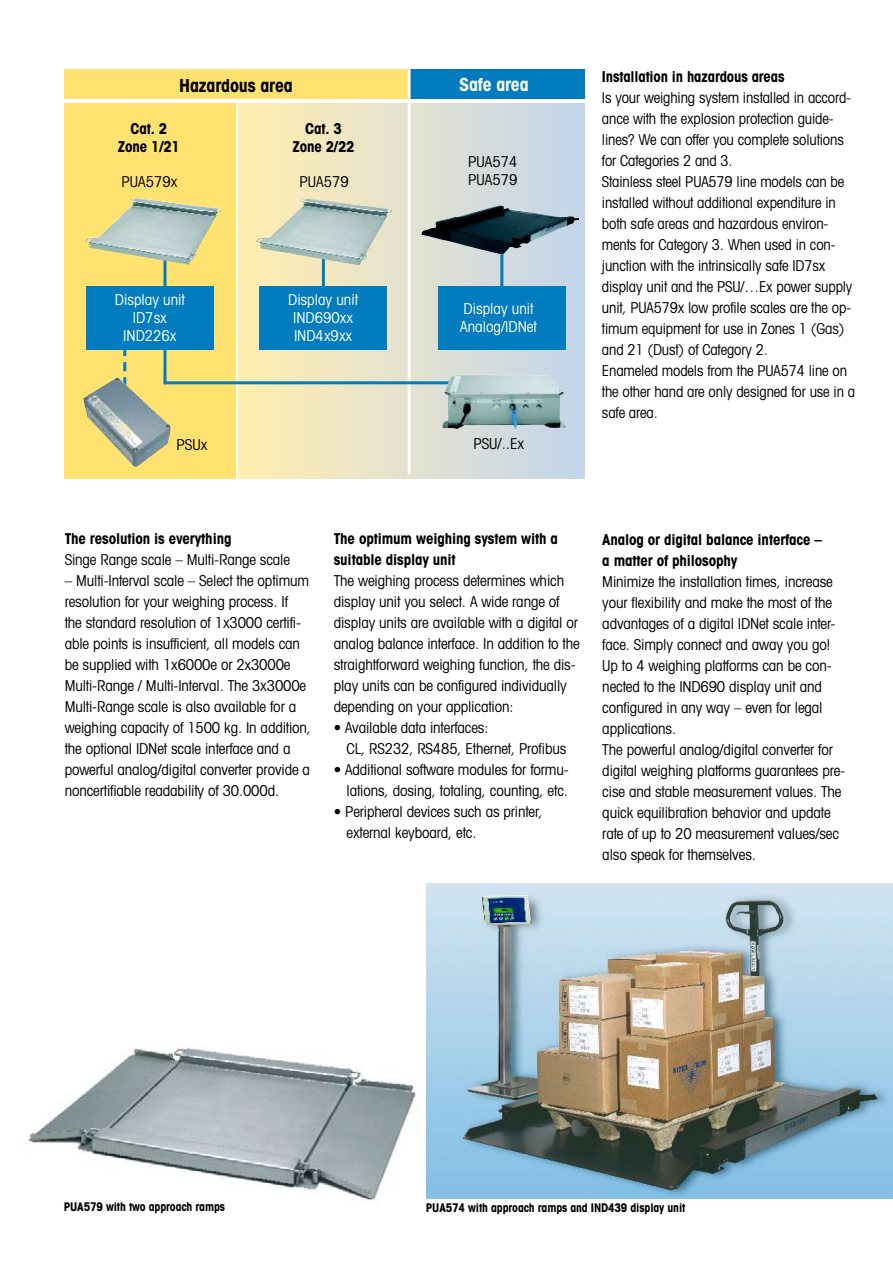
<style>
.page{position:relative;width:893px;height:1263px;background:#fff}
.page>*{position:absolute;margin:0;border:0;box-sizing:border-box;transform-origin:0 0}
.t1{font:700 condensed 18px "Avant Garde";letter-spacing:-.01em;color:#000}
.t2{font:700 condensed 18px "Avant Garde";letter-spacing:-.01em;color:#fff}
.t3{font:condensed 15px/21px "Avant Garde";letter-spacing:-.01em;color:#000}
.t4{font:700 condensed 15px/18px "Avant Garde";letter-spacing:-.01em;color:#000;text-align:center}
.t5{font:condensed 15px/18px "Avant Garde";color:#fff;text-align:center}
.t6{font:700 condensed 12px "Avant Garde";letter-spacing:-.01em;color:#000}
</style>
<div class="page">
<svg style="left:239px;top:103px;width:346px;height:375px;background:#d9d9c7"></svg>
<div style="left:64px;top:103px;width:171px;height:375px;background:#ffe270"></div>
<hr style="left:163px;top:234px;width:3px;height:150px;background:#007cbf">
<hr style="left:322px;top:242px;width:3px;height:76px;background:#007cbf">
<hr style="left:500px;top:228px;width:3px;height:73px;background:#007cbf">
<div style="left:64px;top:69px;width:350px;height:30px;background:#ffe270"></div>
<div style="left:86px;top:286px;width:128px;height:64px;background:#007cbf"></div>
<div style="left:259px;top:286px;width:128px;height:64px;background:#007cbf"></div>
<div style="left:438px;top:286px;width:128px;height:64px;background:#007cbf"></div>
<img style="left:85px;top:198px;width:136px;height:67px">
<div style="left:408px;top:69px;width:177px;height:30px;background:#007cbf"></div>
<hr style="left:408px;top:53px;width:3px;height:422px;background:#fff">
<hr style="left:164px;top:381px;width:286px;height:3px;background:#007cbf">
<img style="left:442px;top:375px;width:124px;height:54px">
<img style="left:256px;top:198px;width:136px;height:67px">
<img style="left:427px;top:883px;width:466px;height:315px">
<img style="left:482px;top:895px;width:50px;height:30px">
<svg style="left:123px;top:350px;width:3px;height:28px"></svg>
<img style="left:84px;top:378px;width:87px;height:89px">
<img style="left:28px;top:1047px;width:388px;height:154px">
<p class="t1" style="left:179px;top:74px;width:115px">Hazardous area</p>
<p class="t2" style="left:459px;top:73px;width:71px">Safe area</p>
<p class="t4" style="left:118px;top:119px;width:64px">Cat. 2<br>Zone 1/21</p>
<p class="t4" style="left:292px;top:119px;width:64px">Cat. 3<br>Zone 2/22</p>
<p class="t3" style="left:122px;top:171px;width:57px">PUA579x</p>
<p class="t3" style="left:300px;top:171px;width:51px">PUA579</p>
<p class="t3" style="left:468px;top:152px;width:51px;line-height:18px">PUA574<br>PUA579</p>
<p class="t5" style="left:115px;top:290px;width:71px">Display unit<br>ID7sx<br>IND226x</p>
<p class="t5" style="left:288px;top:291px;width:71px">Display unit<br>IND690xx<br>IND4x9xx</p>
<p class="t5" style="left:460px;top:299px;width:78px;text-align:left">Display unit<br>Analog/IDNet</p>
<p class="t3" style="left:177px;top:434px;width:32px">PSUx</p>
<p class="t3" style="left:473px;top:433px;width:52px">PSU/..Ex</p>
<p class="t4" style="left:602px;top:67px;width:184px">Installation in hazardous areas</p>
<p class="t3" style="left:602px;top:86px;width:255px">Is your weighing system installed in accord&shy;ance with the explosion protection guide&shy;lines? We can offer you complete solutions for Categories 2 and 3.<br>Stainless steel PUA579 line models can be installed without additional expenditure in both safe areas and hazardous environ&shy;ments for Category 3. When used in con&shy;junction with the intrinsically safe ID7sx display unit and the PSU/…Ex power supply unit, PUA579x low profile scales are the op&shy;timum equipment for use in Zones 1 (Gas) and 21 (Dust) of Category 2.<br>Enameled models from the PUA574 line on the other hand are only designed for use in a safe area.</p>
<p class="t4" style="left:65px;top:529px;width:168px">The resolution is everything</p>
<p class="t3" style="left:65px;top:549px;width:227px">Singe Range scale – Multi-Range scale</p>
<p class="t3" style="left:65px;top:570px;width:248px">– Multi-Interval scale – Select the optimum resolution for your weighing process. If<br>the standard resolution of 1x3000 certifi&shy;able points is insufficient, all models can be supplied with 1x6000e or 2x3000e Multi-Range / Multi-Interval. The 3x3000e Multi-Range scale is also available for a weighing capacity of 1500 kg. In addition, the optional IDNet scale interface and a powerful analog/digital converter provide a noncertifiable readability of 30.000d.</p>
<p class="t4" style="left:334px;top:528px;width:226px;line-height:21px;text-align:left">The optimum weighing system with a suitable display unit</p>
<p class="t3" style="left:334px;top:570px;width:248px">The weighing process determines which display unit you select. A wide range of display units are available with a digital or analog balance interface. In addition to the straightforward weighing function, the dis&shy;play units can be configured individually depending on your application:</p>
<p class="t3" style="left:347px;top:717px;width:221px;text-indent:-13px">• Available data interfaces:<br>CL, RS232, RS485, Ethernet, Profibus</p>
<p class="t3" style="left:334px;top:759px;width:236px;text-align:right">• Additional software modules for formu&shy;lations, dosing, totaling, counting, etc.</p>
<p class="t3" style="left:347px;top:801px;width:197px;text-indent:-13px">• Peripheral devices such as printer, external keyboard, etc.</p>
<p class="t4" style="left:602px;top:528px;width:221px;line-height:21px;text-align:left">Analog or digital balance interface – a matter of philosophy</p>
<p class="t3" style="left:602px;top:570px;width:244px">Minimize the installation times, increase your flexibility and make the most of the advantages of a digital IDNet scale inter&shy;face. Simply connect and away you go!<br>Up to 4 weighing platforms can be con&shy;nected to the IND690 display unit and configured in any way – even for legal applications.<br>The powerful analog/digital converter for digital weighing platforms guarantees pre&shy;cise and stable measurement values. The quick equilibration behavior and update rate of up to 20 measurement values/sec also speak for themselves.</p>
<p class="t6" style="left:64px;top:1199px;width:163px">PUA579 with two approach ramps</p>
<p class="t6" style="left:426px;top:1199px;width:261px">PUA574 with approach ramps and IND439 display unit</p>
</div>
